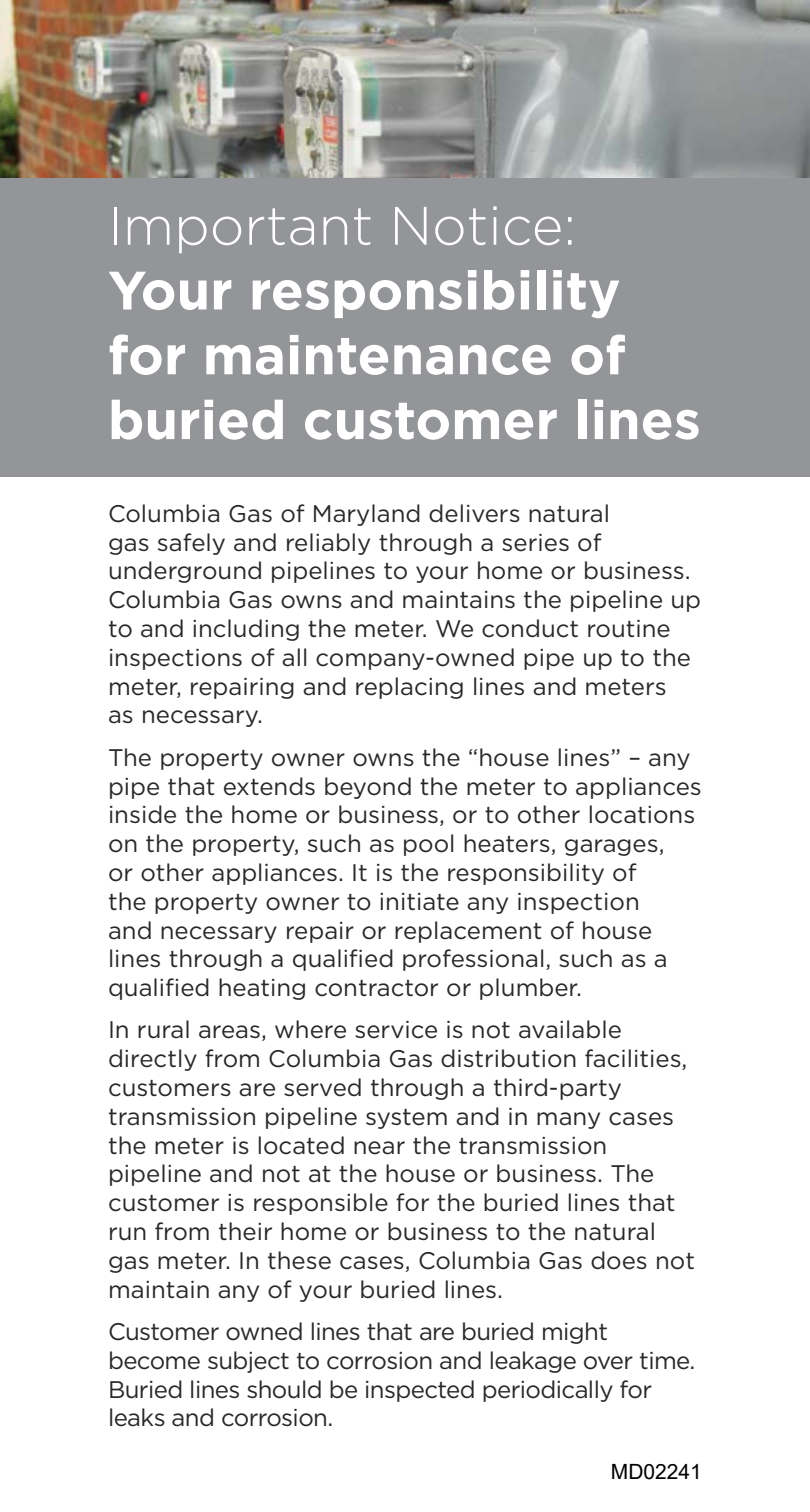
<style>
.page{position:relative;width:810px;height:1512px;background:#fff}
.page>*{position:absolute;margin:0;border:0;box-sizing:border-box;transform-origin:0 0}
.t1{font:700 54px/64.8px "Gotham";color:#fff}
.t2{font:300 54px "Gotham";color:#fff}
.t3{font:24px/28.8px "Gotham";color:#292829}
.t4{font:24px/28.8px "Gotham";letter-spacing:-.025em;color:#292829}
.t5{font:21px "Arial";color:#000}
</style>
<div class="page">
<img style="left:0;top:0;width:810px;height:178px">
<div style="left:0;top:178px;width:810px;height:299px;background:#939598"></div>
<h1 class="t2" style="left:108px;top:191px;width:470px">Important Notice:</h1>
<h1 class="t1" style="left:108px;top:258px;width:594px">Your responsibility for maintenance of buried customer lines</h1>
<p class="t3" style="left:108px;top:498px;width:595px">Columbia Gas of Maryland delivers natural<br>gas safely and reliably through a series of underground pipelines to your home or business.<br>Columbia Gas owns and maintains the pipeline up to and including the meter. We conduct routine inspections of all company-owned pipe up to the meter, repairing and replacing lines and meters<br>as necessary.</p>
<p class="t3" style="left:108px;top:742px;width:595px">The property owner owns the “house lines” – any pipe that extends beyond the meter to appliances inside the home or business, or to other locations on the property, such as pool heaters, garages,<br>or other appliances. It is the responsibility of<br>the property owner to initiate any inspection<br>and necessary repair or replacement of house lines through a qualified professional, such as a qualified heating contractor or plumber.</p>
<p class="t3" style="left:108px;top:1015px;width:589px">In rural areas, where service is not available directly from Columbia Gas distribution facilities, customers are served through a third-party transmission pipeline system and in many cases the meter is located near the transmission pipeline and not at the house or business. The customer is responsible for the buried lines that run from their home or business to the natural gas meter. In these cases, Columbia Gas does not maintain any of your buried lines.</p>
<p class="t4" style="left:108px;top:1317px;width:589px">Customer owned lines that are buried might become subject to corrosion and leakage over time.<br>Buried lines should be inspected periodically for leaks and corrosion.</p>
<p class="t5" style="left:611px;top:1457px;width:93px">MD02241</p>
</div>
